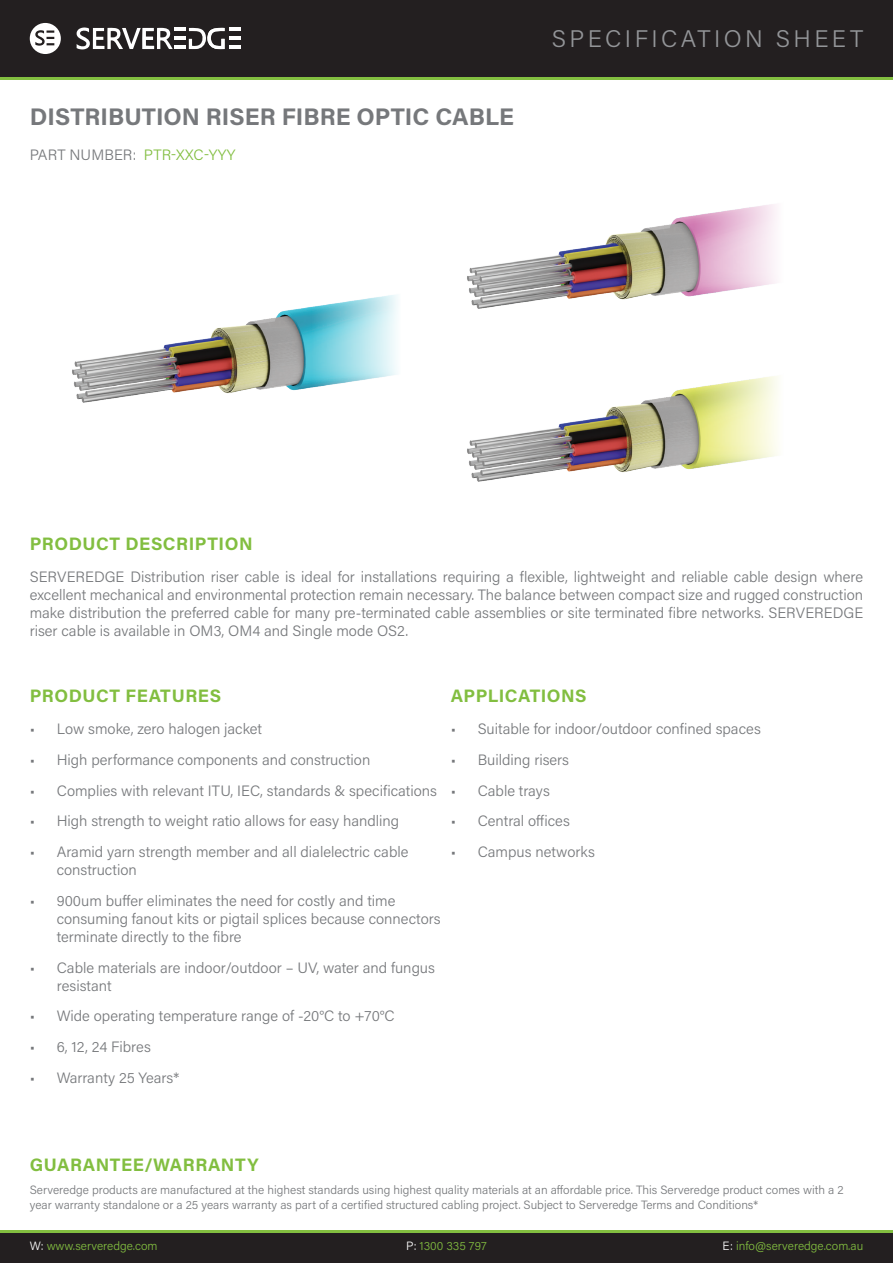
<style>
.page{position:relative;width:893px;height:1263px;background:#fff}
.page>*{position:absolute;margin:0;border:0;box-sizing:border-box;transform-origin:0 0}
.t1{font:700 24px "Acumin Pro";letter-spacing:.005em;color:#76787b}
.t2{font:300 24px "Acumin Pro";letter-spacing:.14em;color:#939598}
.t3{font:700 18px "Acumin Pro";letter-spacing:.03em;color:#82be40}
.t4{font:300 15px/18px "Acumin Pro";color:#76787b}
.t5{font:300 12px/14.4px "Acumin Pro";color:#76787b}
.t6{font:300 12px "Acumin Pro";color:#82be40}
.s1{color:#82be40}
.s2{color:#fff}
</style>
<div class="page">
<div style="left:0;top:1233px;width:893px;height:30px;background:#231f20"></div>
<hr style="left:0;top:1230px;width:893px;height:3px;background:#82be40">
<div style="left:0;top:0;width:893px;height:77px;background:#231f20"></div>
<hr style="left:0;top:77px;width:893px;height:3px;background:#82be40">
<svg style="left:77px;top:27px;width:163px;height:22px"></svg>
<svg style="left:30px;top:23px;width:31px;height:31px"></svg>
<img style="left:72px;top:310px;width:216px;height:93px">
<svg style="left:288px;top:295px;width:110px;height:96px"></svg>
<img style="left:467px;top:224px;width:203px;height:85px">
<img style="left:467px;top:397px;width:203px;height:85px">
<svg style="left:670px;top:204px;width:107px;height:93px"></svg>
<svg style="left:670px;top:376px;width:108px;height:93px"></svg>
<h1 class="t1" style="left:30px;top:100px;width:486px">DISTRIBUTION RISER FIBRE OPTIC CABLE</h1>
<p class="t4" style="left:30px;top:145px;width:207px">PART NUMBER: <span class="s1">PTR-XXC-YYY</span></p>
<h1 class="t2" style="left:552px;top:22px;width:313px">SPECIFICATION SHEET</h1>
<p class="t3" style="left:30px;top:531px;width:224px">PRODUCT DESCRIPTION</p>
<p class="t4" style="left:30px;top:567px;width:835px;text-align:justify">SERVEREDGE Distribution riser cable is ideal for installations requiring a flexible, lightweight and reliable cable design where excellent mechanical and environmental protection remain necessary. The balance between compact size and rugged construction make distribution the preferred cable for many pre-terminated cable assemblies or site terminated fibre networks. SERVEREDGE riser cable is available in OM3, OM4 and Single mode OS2.</p>
<p class="t3" style="left:30px;top:683px;width:193px">PRODUCT FEATURES</p>
<p class="t3" style="left:451px;top:683px;width:137px">APPLICATIONS</p>
<p class="t4" style="left:30px;top:719px;width:234px">• Low smoke, zero halogen jacket</p>
<p class="t4" style="left:30px;top:750px;width:342px">• High performance components and construction</p>
<p class="t4" style="left:30px;top:781px;width:409px">• Complies with relevant ITU, IEC, standards &amp; specifications</p>
<p class="t4" style="left:30px;top:811px;width:371px">• High strength to weight ratio allows for easy handling</p>
<p class="t4" style="left:57px;top:842px;width:353px;text-indent:-27px">• Aramid yarn strength member and all dialelectric cable construction</p>
<p class="t4" style="left:57px;top:891px;width:385px;text-indent:-27px">• 900um buffer eliminates the need for costly and time consuming fanout kits or pigtail splices because connectors terminate directly to the fibre</p>
<p class="t4" style="left:57px;top:958px;width:380px;text-indent:-27px">• Cable materials are indoor/outdoor – UV, water and fungus resistant</p>
<p class="t4" style="left:30px;top:1006px;width:367px">• Wide operating temperature range of -20°C to +70°C</p>
<p class="t4" style="left:30px;top:1037px;width:123px">• 6, 12, 24 Fibres</p>
<p class="t4" style="left:30px;top:1068px;width:151px">• Warranty 25 Years*</p>
<p class="t4" style="left:451px;top:719px;width:312px">• Suitable for indoor/outdoor confined spaces</p>
<p class="t4" style="left:451px;top:750px;width:120px">• Building risers</p>
<p class="t4" style="left:451px;top:781px;width:101px">• Cable trays</p>
<p class="t4" style="left:451px;top:811px;width:121px">• Central offices</p>
<p class="t4" style="left:451px;top:842px;width:146px">• Campus networks</p>
<p class="t3" style="left:30px;top:1152px;width:230px">GUARANTEE/WARRANTY</p>
<p class="t5" style="left:30px;top:1182px;width:815px">Serveredge products are manufactured at the highest standards using highest quality materials at an affordable price. This Serveredge product comes with a 2 year warranty standalone or a 25 years warranty as part of a certified structured cabling project. Subject to Serveredge Terms and Conditions*</p>
<p class="t6" style="left:30px;top:1238px;width:129px"><span class="s2">W:</span> www.serveredge.com</p>
<p class="t6" style="left:406px;top:1238px;width:82px"><span class="s2">P:</span> 1300 335 797</p>
<p class="t6" style="left:723px;top:1238px;width:142px"><span class="s2">E:</span> info@serveredge.com.au</p>
</div>
